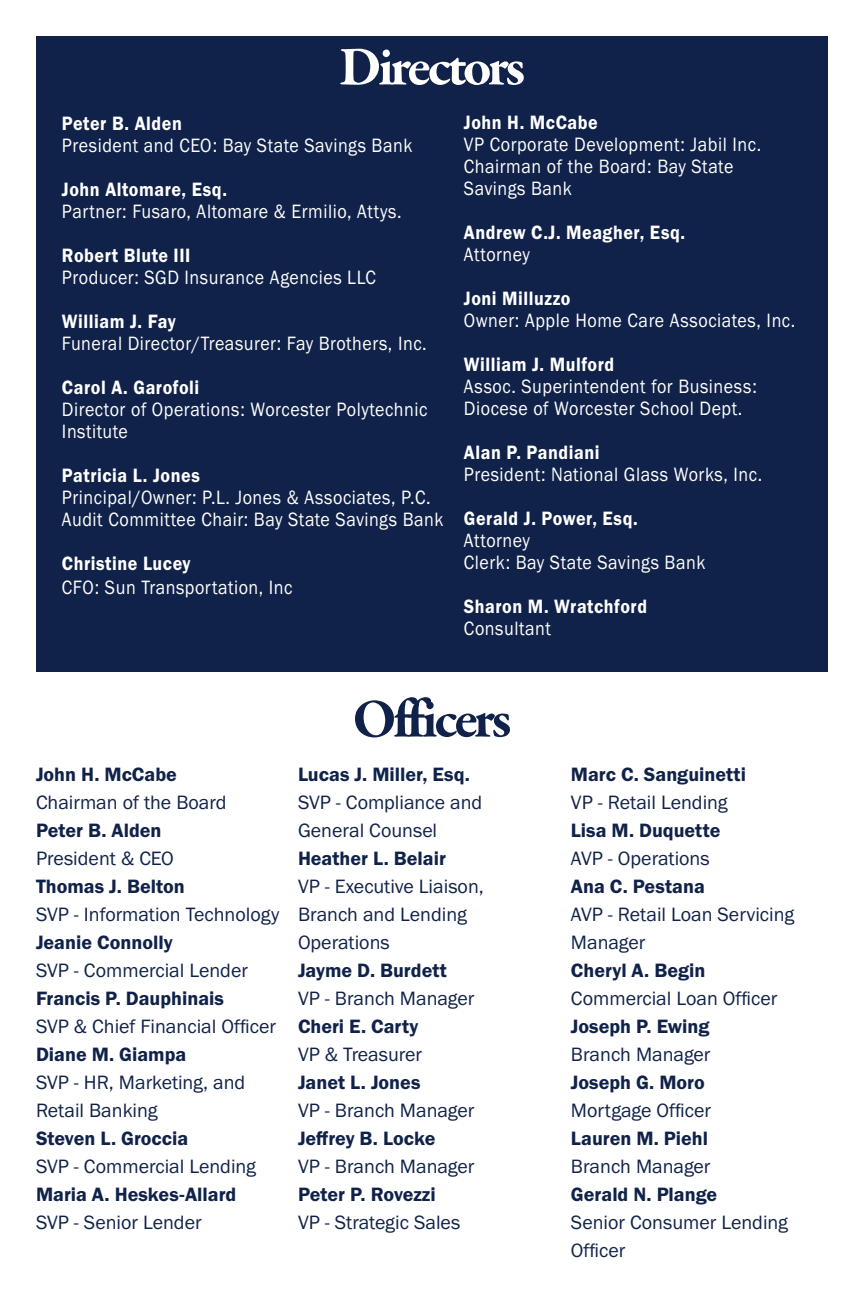
<style>
.page{position:relative;width:864px;height:1296px;background:#fff}
.page>*{position:absolute;margin:0;border:0;box-sizing:border-box;transform-origin:0 0}
.t1{font:700 56px "Garamond Premr Pro";letter-spacing:-.06em;color:#fff}
.t2{font:700 56px "Garamond Premr Pro";letter-spacing:-.06em;color:#102249}
.t3{font:20px/22px "Franklin Gothic URW Boo";letter-spacing:.03em;color:#fff;scale:.9 1}
.t4{font:20px/28px "Franklin Gothic URW Boo";color:#102249}
.t5{font:20px/28px "Franklin Gothic URW Dem";color:#102249}
.t6{font:20px "Franklin Gothic URW Dem";letter-spacing:.03em;color:#fff;scale:.9 1}
.s1{font-family:"Franklin Gothic URW Dem"}
.s2{font-family:"Franklin Gothic URW Boo"}
</style>
<div class="page">
<div style="left:36px;top:36px;width:792px;height:636px;background:#102249"></div>
<p class="t1" style="left:339px;top:32px;width:188px">Directors</p>
<p class="t6" style="left:62px;top:111px;width:135px">Peter B. Alden</p>
<p class="t3" style="left:62px;top:134px;width:391px">President and CEO: Bay State Savings Bank</p>
<p class="t6" style="left:62px;top:177px;width:185px">John Altomare, Esq.</p>
<p class="t3" style="left:62px;top:200px;width:379px">Partner: Fusaro, Altomare &amp; Ermilio, Attys.</p>
<p class="t3" style="left:62px;top:244px;width:350px"><span class="s1">Robert Blute III<br></span>Producer: SGD Insurance Agencies LLC</p>
<p class="t6" style="left:62px;top:309px;width:128px">William J. Fay</p>
<p class="t3" style="left:62px;top:332px;width:407px">Funeral Director/Treasurer: Fay Brothers, Inc.</p>
<p class="t6" style="left:62px;top:375px;width:154px">Carol A. Garofoli</p>
<p class="t3" style="left:62px;top:398px;width:408px">Director of Operations: Worcester Polytechnic<br>Institute</p>
<p class="t6" style="left:62px;top:463px;width:155px">Patricia L. Jones</p>
<p class="t3" style="left:62px;top:486px;width:425px">Principal/Owner: P.L. Jones &amp; Associates, P.C.<br>Audit Committee Chair: Bay State Savings Bank</p>
<p class="t6" style="left:62px;top:551px;width:144px">Christine Lucey</p>
<p class="t3" style="left:62px;top:576px;width:258px">CFO: Sun Transportation, Inc</p>
<p class="t6" style="left:464px;top:110px;width:150px">John H. McCabe</p>
<p class="t3" style="left:464px;top:133px;width:332px">VP Corporate Development: Jabil Inc.<br>Chairman of the Board: Bay State<br>Savings Bank</p>
<p class="t6" style="left:464px;top:220px;width:247px">Andrew C.J. Meagher, Esq.</p>
<p class="t3" style="left:464px;top:243px;width:75px">Attorney</p>
<p class="t6" style="left:464px;top:286px;width:120px">Joni Milluzzo</p>
<p class="t3" style="left:464px;top:309px;width:370px">Owner: Apple Home Care Associates, Inc.</p>
<p class="t6" style="left:464px;top:352px;width:169px">William J. Mulford</p>
<p class="t3" style="left:464px;top:375px;width:327px">Assoc. Superintendent for Business:</p>
<p class="t3" style="left:464px;top:397px;width:311px">Diocese of Worcester School Dept.</p>
<p class="t6" style="left:464px;top:440px;width:152px">Alan P. Pandiani</p>
<p class="t3" style="left:464px;top:463px;width:333px">President: National Glass Works, Inc.</p>
<p class="t6" style="left:464px;top:506px;width:195px">Gerald J. Power, Esq.</p>
<p class="t3" style="left:464px;top:529px;width:270px">Attorney<br>Clerk: Bay State Savings Bank</p>
<p class="t6" style="left:464px;top:594px;width:205px">Sharon M. Wratchford</p>
<p class="t3" style="left:464px;top:617px;width:98px">Consultant</p>
<p class="t5" style="left:36px;top:760px;width:192px">John H. McCabe<br><span class="s2">Chairman of the Board<br></span>Peter B. Alden</p>
<p class="t4" style="left:36px;top:844px;width:139px">President &amp; CEO</p>
<p class="t5" style="left:36px;top:872px;width:150px">Thomas J. Belton</p>
<p class="t4" style="left:36px;top:900px;width:245px">SVP - Information Technology</p>
<p class="t5" style="left:36px;top:928px;width:138px">Jeanie Connolly</p>
<p class="t4" style="left:36px;top:956px;width:214px">SVP - Commercial Lender</p>
<p class="t5" style="left:36px;top:984px;width:189px">Francis P. Dauphinais</p>
<p class="t4" style="left:36px;top:1012px;width:242px">SVP &amp; Chief Financial Officer</p>
<p class="t5" style="left:36px;top:1040px;width:152px">Diane M. Giampa</p>
<p class="t4" style="left:36px;top:1068px;width:211px">SVP - HR, Marketing, and<br>Retail Banking</p>
<p class="t5" style="left:36px;top:1124px;width:154px">Steven L. Groccia</p>
<p class="t4" style="left:36px;top:1152px;width:222px">SVP - Commercial Lending</p>
<p class="t5" style="left:36px;top:1180px;width:202px">Maria A. Heskes-Allard</p>
<p class="t4" style="left:36px;top:1208px;width:167px">SVP - Senior Lender</p>
<p class="t2" style="left:353px;top:684px;width:160px">Officers</p>
<p class="t5" style="left:298px;top:760px;width:173px">Lucas J. Miller, Esq.</p>
<p class="t4" style="left:298px;top:788px;width:186px">SVP - Compliance and<br>General Counsel</p>
<p class="t5" style="left:298px;top:844px;width:149px">Heather L. Belair</p>
<p class="t4" style="left:298px;top:872px;width:187px">VP - Executive Liaison,<br>Branch and Lending<br>Operations</p>
<p class="t5" style="left:298px;top:956px;width:150px">Jayme D. Burdett</p>
<p class="t4" style="left:298px;top:984px;width:178px">VP - Branch Manager</p>
<p class="t5" style="left:298px;top:1012px;width:122px">Cheri E. Carty</p>
<p class="t4" style="left:298px;top:1040px;width:126px">VP &amp; Treasurer</p>
<p class="t5" style="left:298px;top:1068px;width:124px">Janet L. Jones</p>
<p class="t4" style="left:298px;top:1096px;width:178px">VP - Branch Manager</p>
<p class="t5" style="left:298px;top:1124px;width:139px">Jeffrey B. Locke</p>
<p class="t4" style="left:298px;top:1152px;width:178px">VP - Branch Manager<br><span class="s1">Peter P. Rovezzi<br></span>VP - Strategic Sales</p>
<p class="t5" style="left:571px;top:760px;width:176px">Marc C. Sanguinetti<br><span class="s2">VP - Retail Lending<br></span>Lisa M. Duquette</p>
<p class="t4" style="left:571px;top:844px;width:140px">AVP - Operations</p>
<p class="t5" style="left:571px;top:872px;width:135px">Ana C. Pestana</p>
<p class="t4" style="left:571px;top:900px;width:225px">AVP - Retail Loan Servicing<br>Manager</p>
<p class="t5" style="left:571px;top:956px;width:136px">Cheryl A. Begin</p>
<p class="t4" style="left:571px;top:984px;width:208px">Commercial Loan Officer</p>
<p class="t5" style="left:571px;top:1012px;width:140px">Joseph P. Ewing</p>
<p class="t4" style="left:571px;top:1040px;width:141px">Branch Manager</p>
<p class="t5" style="left:571px;top:1068px;width:135px">Joseph G. Moro</p>
<p class="t4" style="left:571px;top:1096px;width:142px">Mortgage Officer</p>
<p class="t5" style="left:571px;top:1124px;width:139px">Lauren M. Piehl</p>
<p class="t4" style="left:571px;top:1152px;width:141px">Branch Manager</p>
<p class="t5" style="left:571px;top:1180px;width:148px">Gerald N. Plange</p>
<p class="t4" style="left:571px;top:1208px;width:219px">Senior Consumer Lending<br>Officer</p>
</div>
